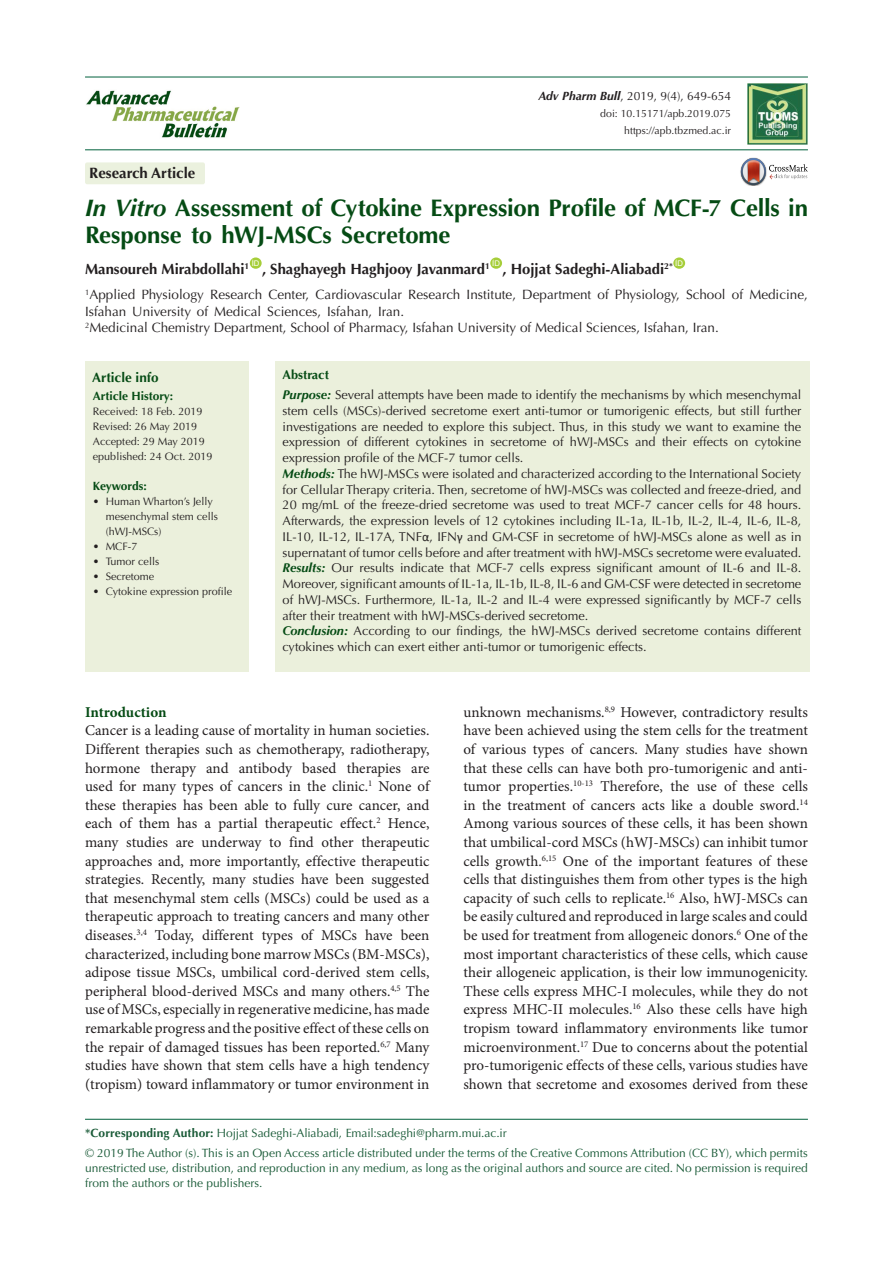
<style>
.page{position:relative;width:893px;height:1263px;background:#fff}
.page>*{position:absolute;margin:0;border:0;box-sizing:border-box;transform-origin:0 0}
.t1{font:700 24px/27px "Optima LT Std";letter-spacing:-.005em;color:#054b14}
.t2{font:15px/18.6px "Minion Pro";letter-spacing:-.005em;color:#231f20;text-align:justify}
.t3{font:700 15px "Optima LT Std";color:#231f20}
.t4{font:700 15px "Minion Pro";letter-spacing:-.005em;color:#054b14}
.t5{font:700 14.85px "Optima LT Std";color:#231f20}
.t6{font:13.5px/16.5px "Optima LT Std";color:#231f20}
.t7{font:700 13.5px "Optima LT Std";color:#054b14}
.t8{font:12.75px/15.8px "Optima LT Std";color:#231f20;text-align:justify}
.t9{font:700 12.75px "Optima LT Std";color:#054b14}
.corresponding{font:12px/15px "Optima LT Std";color:#195a37;text-align:justify}
.t10{font:12px "Optima LT Std";color:#231f20}
.t11{font:700 12px "Optima LT Std";color:#054b14}
.t12{font:700 12px "Optima LT Std";letter-spacing:-.02em;color:#054b14}
.t13{font:10.8px/15px "Optima LT Std";color:#231f20}
.t14{font:10.5px "Optima LT Std";color:#231f20}
.t15{font:7.8px "Arial";color:#fff}
.s1{font-weight:700;font-style:italic}
.s2{font-style:italic}
.s3{font-weight:700;font-style:italic;color:#054b14}
.s4{font-family:"Calibri"}
.s5{font-weight:700}
</style>
<div class="page">
<hr style="left:85px;top:149px;width:723px;height:1px;background:#1e7252">
<hr style="left:85px;top:76px;width:723px;height:2px;background:#1e7252">
<div style="left:250px;top:257px;width:12px;height:12px;background:#a6ce39;border-radius:50%"></div>
<div style="left:490px;top:257px;width:12px;height:12px;background:#a6ce39;border-radius:50%"></div>
<div style="left:673px;top:257px;width:12px;height:12px;background:#a6ce39;border-radius:50%"></div>
<div style="left:85px;top:162px;width:120px;height:22px;background:#ebf1de;border-radius:2px"></div>
<div style="left:85px;top:361px;width:164px;height:311px;background:#ebf0dc"></div>
<div style="left:275px;top:361px;width:535px;height:311px;background:#ebf0dc"></div>
<svg style="left:741px;top:158px;width:67px;height:27px"></svg>
<img style="left:748px;top:84px;width:60px;height:61px">
<hr style="left:85px;top:1119px;width:723px;height:1px;background:#1e7252">
<img style="left:86px;top:90px;width:154px;height:48px">
<p class="t3" style="left:89px;top:164px;width:108px">Research Article</p>
<p class="t10" style="left:538px;top:89px;width:194px"><span class="s1">Adv Pharm Bull</span>, 2019, 9(4), 649-654</p>
<p class="t14" style="left:600px;top:108px;width:132px">doi: 10.15171/apb.2019.075</p>
<p class="t14" style="left:624px;top:125px;width:108px">https://apb.tbzmed.ac.ir</p>
<p class="t1" style="left:85px;top:195px;width:724px"><span class="s2">In Vitro</span> Assessment of Cytokine Expression Profile of MCF-7 Cells in<br>Response to hWJ-MSCs Secretome</p>
<p class="t5" style="left:85px;top:260px;width:166px">Mansoureh Mirabdollahi<sup>1</sup></p>
<p class="t15" style="left:252px;top:258px;width:9px">ID</p>
<p class="t5" style="left:262px;top:260px;width:229px">, Shaghayegh Haghjooy Javanmard<sup>1</sup></p>
<p class="t15" style="left:492px;top:258px;width:9px">ID</p>
<p class="t5" style="left:502px;top:260px;width:172px">, Hojjat Sadeghi-Aliabadi<sup>2*</sup></p>
<p class="t15" style="left:675px;top:258px;width:9px">ID</p>
<p class="t6" style="left:85px;top:287px;width:724px"><sup>1</sup>Applied Physiology Research Center, Cardiovascular Research Institute, Department of Physiology, School of Medicine,<br>Isfahan University of Medical Sciences, Isfahan, Iran.</p>
<p class="t6" style="left:85px;top:320px;width:635px"><sup>2</sup>Medicinal Chemistry Department, School of Pharmacy, Isfahan University of Medical Sciences, Isfahan, Iran.</p>
<p class="t7" style="left:92px;top:370px;width:68px">Article info</p>
<p class="t11" style="left:93px;top:389px;width:82px">Article History:</p>
<p class="t13" style="left:93px;top:404px;width:111px">Received: 18 Feb. 2019</p>
<p class="t13" style="left:93px;top:419px;width:106px">Revised: 26 May 2019</p>
<p class="t13" style="left:93px;top:434px;width:113px">Accepted: 29 May 2019</p>
<p class="t13" style="left:93px;top:449px;width:121px">epublished: 24 Oct. 2019</p>
<p class="t12" style="left:93px;top:479px;width:55px">Keywords:</p>
<p class="t13" style="left:106px;top:494px;width:114px;text-indent:-13px">• Human Wharton’s Jelly mesenchymal stem cells (hWJ-MSCs)</p>
<p class="t13" style="left:93px;top:539px;width:46px">• MCF-7</p>
<p class="t13" style="left:93px;top:554px;width:68px">• Tumor cells</p>
<p class="t13" style="left:93px;top:569px;width:63px">• Secretome</p>
<p class="t13" style="left:93px;top:584px;width:141px">• Cytokine expression profile</p>
<p class="t9" style="left:283px;top:367px;width:48px">Abstract</p>
<p class="t8" style="left:283px;top:387px;width:520px"><span class="s3">Purpose:</span> Several attempts have been made to identify the mechanisms by which mesenchymal stem cells (MSCs)-derived secretome exert anti-tumor or tumorigenic effects, but still further investigations are needed to explore this subject. Thus, in this study we want to examine the expression of different cytokines in secretome of hWJ-MSCs and their effects on cytokine expression profile of the MCF-7 tumor cells.</p>
<p class="t8" style="left:283px;top:466px;width:520px"><span class="s3">Methods:</span> The hWJ-MSCs were isolated and characterized according to the International Society for Cellular Therapy criteria. Then, secretome of hWJ-MSCs was collected and freeze-dried, and 20 mg/mL of the freeze-dried secretome was used to treat MCF-7 cancer cells for 48 hours.<br>Afterwards, the expression levels of 12 cytokines including IL-1a, IL-1b, IL-2, IL-4, IL-6, IL-8, IL-10, IL-12, IL-17A, TNF<span class="s4">α</span>, IFN<span class="s4">γ</span> and GM-CSF in secretome of hWJ-MSCs alone as well as in supernatant of tumor cells before and after treatment with hWJ-MSCs secretome were evaluated.</p>
<p class="t8" style="left:283px;top:560px;width:520px"><span class="s3">Results:</span> Our results indicate that MCF-7 cells express significant amount of IL-6 and IL-8.<br>Moreover, significant amounts of IL-1a, IL-1b, IL-8, IL-6 and GM-CSF were detected in secretome of hWJ-MSCs. Furthermore, IL-1a, IL-2 and IL-4 were expressed significantly by MCF-7 cells after their treatment with hWJ-MSCs-derived secretome.</p>
<p class="t8" style="left:283px;top:623px;width:520px"><span class="s3">Conclusion:</span> According to our findings, the hWJ-MSCs derived secretome contains different cytokines which can exert either anti-tumor or tumorigenic effects.</p>
<p class="t2" style="left:463px;top:703px;width:346px">unknown mechanisms.<sup>8,9</sup> However, contradictory results have been achieved using the stem cells for the treatment of various types of cancers. Many studies have shown that these cells can have both pro-tumorigenic and anti&shy;tumor properties.<sup>10-13</sup> Therefore, the use of these cells in the treatment of cancers acts like a double sword.<sup>14<br></sup>Among various sources of these cells, it has been shown that umbilical-cord MSCs (hWJ-MSCs) can inhibit tumor cells growth.<sup>6,15</sup> One of the important features of these cells that distinguishes them from other types is the high capacity of such cells to replicate.<sup>16</sup> Also, hWJ-MSCs can be easily cultured and reproduced in large scales and could be used for treatment from allogeneic donors.<sup>6</sup> One of the most important characteristics of these cells, which cause their allogeneic application, is their low immunogenicity.<br>These cells express MHC-I molecules, while they do not express MHC-II molecules.<sup>16</sup> Also these cells have high tropism toward inflammatory environments like tumor microenvironment.<sup>17</sup> Due to concerns about the potential pro-tumorigenic effects of these cells, various studies have shown that secretome and exosomes derived from these</p>
<p class="corresponding" style="left:85px;top:1126px;width:423px"><span class="s5">*Corresponding Author:</span> Hojjat Sadeghi-Aliabadi, Email:sadeghi@pharm.mui.ac.ir</p>
<p class="corresponding" style="left:85px;top:1145px;width:724px">© 2019 The Author (s). This is an Open Access article distributed under the terms of the Creative Commons Attribution (CC BY), which permits unrestricted use, distribution, and reproduction in any medium, as long as the original authors and source are cited. No permission is required from the authors or the publishers.</p>
<p class="t4" style="left:85px;top:701px;width:83px">Introduction</p>
<p class="t2" style="left:85px;top:721px;width:346px">Cancer is a leading cause of mortality in human societies.<br>Different therapies such as chemotherapy, radiotherapy, hormone therapy and antibody based therapies are used for many types of cancers in the clinic.<sup>1</sup> None of these therapies has been able to fully cure cancer, and each of them has a partial therapeutic effect.<sup>2</sup> Hence, many studies are underway to find other therapeutic approaches and, more importantly, effective therapeutic strategies. Recently, many studies have been suggested that mesenchymal stem cells (MSCs) could be used as a therapeutic approach to treating cancers and many other diseases.<sup>3,4</sup> Today, different types of MSCs have been characterized, including bone marrow MSCs (BM-MSCs), adipose tissue MSCs, umbilical cord-derived stem cells, peripheral blood-derived MSCs and many others.<sup>4,5</sup> The use of MSCs, especially in regenerative medicine, has made remarkable progress and the positive effect of these cells on the repair of damaged tissues has been reported.<sup>6,7</sup> Many studies have shown that stem cells have a high tendency (tropism) toward inflammatory or tumor environment in</p>
</div>
